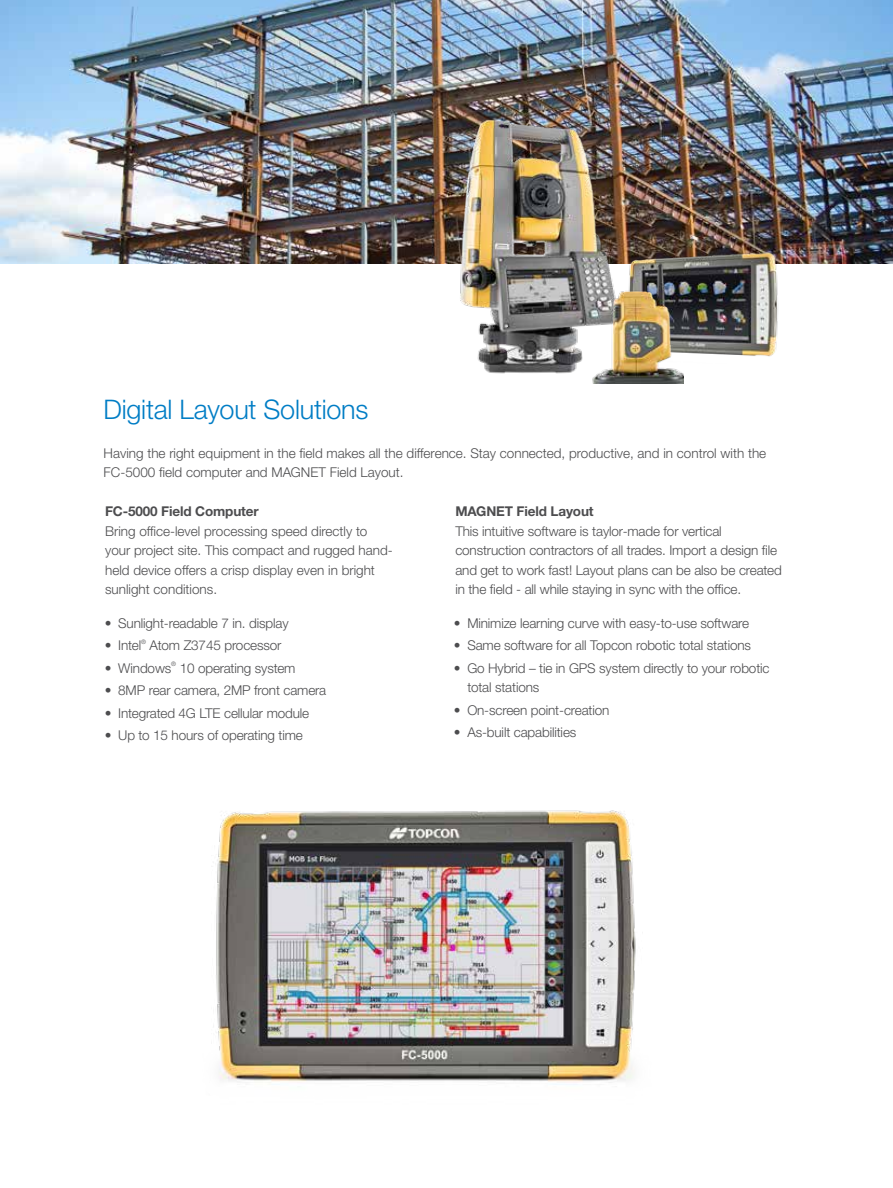
<style>
.page{position:relative;width:893px;height:1188px;background:#fff}
.page>*{position:absolute;margin:0;border:0;box-sizing:border-box;transform-origin:0 0}
.t1{font:300 27px "Helvetica Neue LTW1 G";letter-spacing:-.01em;color:#007dc5}
.t2{font:300 13.5px/19.5px "Helvetica Neue LTW1 G";letter-spacing:-.01em;color:#4d4d4f}
.t3{font:700 13.5px "Helvetica Neue LTW1 G";letter-spacing:-.01em;color:#4d4d4f}
.t4{font:300 6.15px "Helvetica Neue LTW1 G";color:#4d4d4f}
</style>
<div class="page">
<img style="left:0;top:0;width:893px;height:263px">
<img style="left:624px;top:249px;width:163px;height:108px">
<img style="left:455px;top:111px;width:169px;height:263px">
<img style="left:591px;top:258px;width:93px;height:126px">
<img style="left:216px;top:810px;width:420px;height:275px">
<h1 class="t1" style="left:104px;top:393px;width:266px">Digital Layout Solutions</h1>
<p class="t2" style="left:104px;top:443px;width:664px">Having the right equipment in the field makes all the difference. Stay connected, productive, and in control with the<br>FC-5000 field computer and MAGNET Field Layout.</p>
<p class="t3" style="left:105px;top:503px;width:155px">FC-5000 Field Computer</p>
<p class="t2" style="left:105px;top:521px;width:289px">Bring office-level processing speed directly to your project site. This compact and rugged hand&shy;held device offers a crisp display even in bright sunlight conditions.</p>
<p class="t3" style="left:455px;top:503px;width:140px">MAGNET Field Layout</p>
<p class="t2" style="left:455px;top:521px;width:328px">This intuitive software is taylor-made for vertical construction contractors of all trades. Import a design file and get to work fast! Layout plans can be also be created in the field - all while staying in sync with the office.</p>
<p class="t2" style="left:105px;top:613px;width:185px">• Sunlight-readable 7 in. display</p>
<p class="t2" style="left:105px;top:636px;width:38px">• Intel</p>
<p class="t4" style="left:141px;top:638px;width:6px">®</p>
<p class="t2" style="left:150px;top:636px;width:133px">Atom Z3745 processor</p>
<p class="t2" style="left:105px;top:658px;width:68px">• Windows</p>
<p class="t4" style="left:171px;top:660px;width:6px">®</p>
<p class="t2" style="left:180px;top:658px;width:117px">10 operating system</p>
<p class="t2" style="left:105px;top:681px;width:223px">• 8MP rear camera, 2MP front camera</p>
<p class="t2" style="left:105px;top:703px;width:206px">• Integrated 4G LTE cellular module</p>
<p class="t2" style="left:105px;top:726px;width:200px">• Up to 15 hours of operating time</p>
<p class="t2" style="left:454px;top:613px;width:297px">• Minimize learning curve with easy-to-use software</p>
<p class="t2" style="left:454px;top:636px;width:299px">• Same software for all Topcon robotic total stations</p>
<p class="t2" style="left:467px;top:658px;width:304px;text-indent:-14px">• Go Hybrid – tie in GPS system directly to your robotic total stations</p>
<p class="t2" style="left:454px;top:700px;width:157px">• On-screen point-creation</p>
<p class="t2" style="left:454px;top:723px;width:124px">• As-built capabilities</p>
</div>
